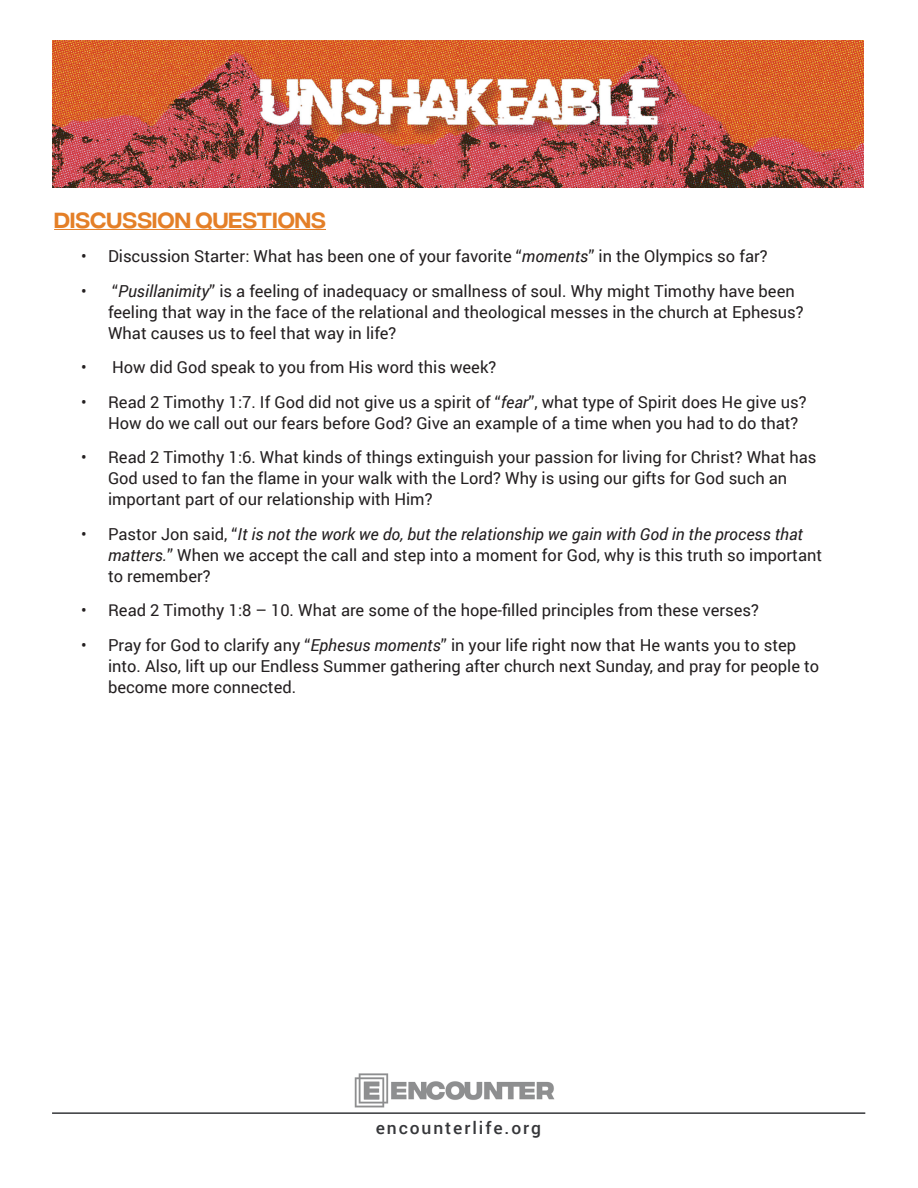
<style>
.page{position:relative;width:918px;height:1188px;background:#fff}
.page>*{position:absolute;margin:0;border:0;box-sizing:border-box;transform-origin:0 0}
.Message_-_section_names{font:21.9px "Integral CF";letter-spacing:.01em;color:#e47f27;scale:.96 1}
.t1{font:500 17.1px "Roboto";letter-spacing:.11em;color:#36373a}
.t2{font:16.5px/21px "Roboto";color:#231f20}
.s1{font-style:italic}
</style>
<div class="page">
<img style="left:53px;top:40px;width:811px;height:148px">
<hr style="left:52px;top:1112px;width:813px;height:2px;background:#36373a">
<img style="left:354px;top:1073px;width:201px;height:35px">
<hr style="left:54px;top:229px;width:272px;height:1px;background:#e47f27">
<p class="Message_-_section_names" style="left:54px;top:208px;width:285px">DISCUSSION QUESTIONS</p>
<p class="t2" style="left:81px;top:245px;width:688px">• Discussion Starter: What has been one of your favorite “<span class="s1">moments</span>” in the Olympics so far?</p>
<p class="t2" style="left:108px;top:280px;width:697px;text-indent:-27px">• “<span class="s1">Pusillanimity</span>” is a feeling of inadequacy or smallness of soul. Why might Timothy have been feeling that way in the face of the relational and theological messes in the church at Ephesus?<br>What causes us to feel that way in life?</p>
<p class="t2" style="left:81px;top:356px;width:417px">• How did God speak to you from His word this week?</p>
<p class="t2" style="left:108px;top:391px;width:700px;text-indent:-27px">• Read 2 Timothy 1:7. If God did not give us a spirit of “<span class="s1">fear</span>”, what type of Spirit does He give us?<br>How do we call out our fears before God? Give an example of a time when you had to do that?</p>
<p class="t2" style="left:108px;top:446px;width:710px;text-indent:-27px">• Read 2 Timothy 1:6. What kinds of things extinguish your passion for living for Christ? What has<br>God used to fan the flame in your walk with the Lord? Why is using our gifts for God such an important part of our relationship with Him?</p>
<p class="t2" style="left:108px;top:523px;width:716px;text-indent:-27px">• Pastor Jon said, “<span class="s1">It is not the work we do, but the relationship we gain with God in the process that matters.</span>” When we accept the call and step into a moment for God, why is this truth so important to remember?</p>
<p class="t2" style="left:81px;top:599px;width:680px">• Read 2 Timothy 1:8 – 10. What are some of the hope-filled principles from these verses?</p>
<p class="t2" style="left:108px;top:634px;width:713px;text-indent:-27px">• Pray for God to clarify any “<span class="s1">Ephesus moments</span>” in your life right now that He wants you to step into. Also, lift up our Endless Summer gathering after church next Sunday, and pray for people to become more connected.</p>
<p class="t1" style="left:376px;top:1116px;width:167px">encounterlife.org</p>
</div>
